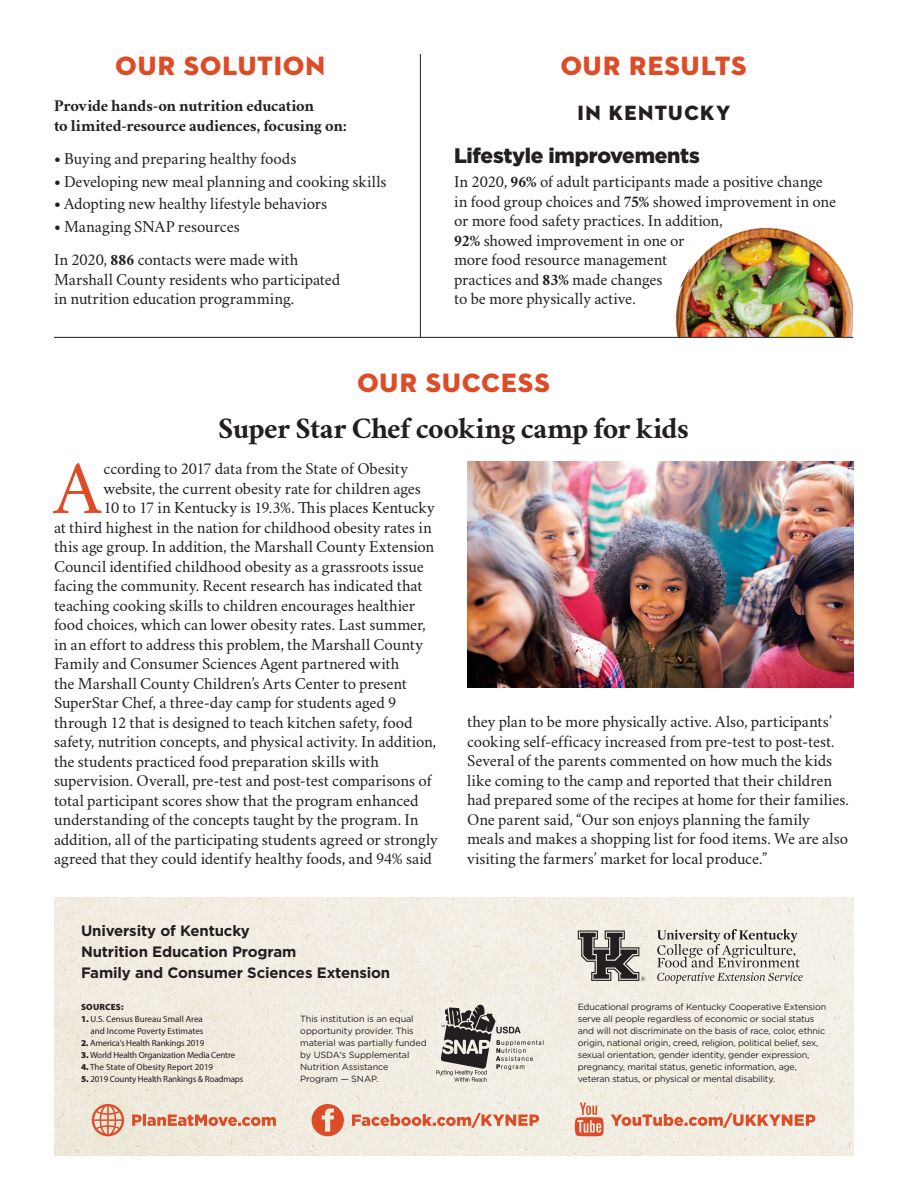
<style>
.page{position:relative;width:918px;height:1188px;background:#fff}
.page>*{position:absolute;margin:0;border:0;box-sizing:border-box;transform-origin:0 0}
.Body{font:75.45px "Crimson";color:#dc4c27}
.Headline{font:700 30px "Crimson";letter-spacing:-.02em;color:#231f20}
.Section_Heading{font:27px "Neutraface 2 Display Titling";letter-spacing:.04em;color:#dc4c27}
.Subhead{font:900 21px "Gotham";letter-spacing:-.015em;color:#231f20}
.Body_Front{font:21px "Neutraface 2 Display Titling";letter-spacing:.07em;color:#231f20}
.Body-2{font:16.5px/19.5px "Crimson";letter-spacing:-.01em;color:#231f20}
.Body_Front-2{font:16.5px/19.5px "Crimson";letter-spacing:-.01em;color:#231f20}
.Body_Front-3{font:700 16.5px/19.5px "Crimson";letter-spacing:-.01em;color:#231f20}
.Credit_box_heading{font:700 15px "Gotham";letter-spacing:-.01em;color:#231f20}
.t1{font:9px/12px "Gotham";letter-spacing:-.02em;color:#231f20}
.Sources{font:9px "Myriad Pro";letter-spacing:-.02em;color:#231f20}
.Sources-2{font:9px/12px "Myriad Pro";color:#231f20;text-align:right}
.Sources-3{font:900 9px "Myriad Pro";letter-spacing:.02em;color:#231f20}
.s1{font-weight:700}
.s2{font-weight:900}
</style>
<div class="page">
<img style="left:54px;top:897px;width:799px;height:259px">
<img style="left:671px;top:227px;width:182px;height:110px">
<hr style="left:420px;top:54px;width:1px;height:283px;background:#231f20">
<hr style="left:54px;top:337px;width:799px;height:1px;background:#231f20">
<svg style="left:578px;top:931px;width:67px;height:50px;background:#8c8883"></svg>
<svg style="left:657px;top:929px;width:146px;height:54px;background:#cdc9c1"></svg>
<svg style="left:436px;top:1005px;width:108px;height:77px;background:#b7b3ad"></svg>
<svg style="left:312px;top:1104px;width:32px;height:32px"></svg>
<svg style="left:352px;top:1113px;width:187px;height:15px;background:#e8ad98"></svg>
<svg style="left:132px;top:1114px;width:144px;height:12px;background:#e59a81"></svg>
<svg style="left:92px;top:1104px;width:32px;height:32px"></svg>
<svg style="left:611px;top:1113px;width:204px;height:15px;background:#e8ae99"></svg>
<svg style="left:575px;top:1103px;width:29px;height:33px"></svg>
<img style="left:467px;top:462px;width:386px;height:226px">
<p class="Section_Heading" style="left:115px;top:49px;width:211px">OUR SOLUTION</p>
<p class="Section_Heading" style="left:561px;top:49px;width:187px">OUR RESULTS</p>
<p class="Body_Front-3" style="left:54px;top:96px;width:295px">Provide hands-on nutrition education<br>to limited-resource audiences, focusing on:</p>
<p class="Body_Front-2" style="left:54px;top:148px;width:244px"><span class="s1">•</span> Buying and preparing healthy foods</p>
<p class="Body_Front-2" style="left:54px;top:170px;width:334px"><span class="s1">•</span> Developing new meal planning and cooking skills</p>
<p class="Body_Front-2" style="left:54px;top:193px;width:275px"><span class="s1">•</span> Adopting new healthy lifestyle behaviors</p>
<p class="Body_Front-2" style="left:54px;top:216px;width:187px"><span class="s1">•</span> Managing SNAP resources</p>
<p class="Body_Front-2" style="left:54px;top:249px;width:288px">In 2020, <span class="s1">886</span> contacts were made with<br>Marshall County residents who participated in nutrition education programming.</p>
<p class="Body_Front" style="left:577px;top:99px;width:154px">IN KENTUCKY</p>
<p class="Subhead" style="left:454px;top:141px;width:247px">Lifestyle improvements</p>
<p class="Body_Front-2" style="left:454px;top:171px;width:384px">In 2020, <span class="s1">96%</span> of adult participants made a positive change in food group choices and <span class="s1">75%</span> showed improvement in one or more food safety practices. In addition,<br><span class="s1">92%</span> showed improvement in one or<br>more food resource management<br>practices and <span class="s1">83%</span> made changes<br>to be more physically active.</p>
<p class="Section_Heading" style="left:357px;top:366px;width:194px">OUR SUCCESS</p>
<p class="Headline" style="left:218px;top:406px;width:472px">Super Star Chef cooking camp for kids</p>
<p class="Body" style="left:54px;top:437px;width:49px">A</p>
<p class="Body-2" style="left:104px;top:458px;width:306px">ccording to 2017 data from the State of Obesity</p>
<p class="Body-2" style="left:104px;top:477px;width:319px">website, the current obesity rate for children ages</p>
<p class="Body-2" style="left:104px;top:497px;width:333px">10 to 17 in Kentucky is 19.3%. This places Kentucky</p>
<p class="Body-2" style="left:54px;top:516px;width:379px">at third highest in the nation for childhood obesity rates in</p>
<p class="Body-2" style="left:54px;top:536px;width:382px">this age group. In addition, the Marshall County Extension</p>
<p class="Body-2" style="left:54px;top:555px;width:371px">Council identified childhood obesity as a grassroots issue</p>
<p class="Body-2" style="left:54px;top:575px;width:370px">facing the community. Recent research has indicated that</p>
<p class="Body-2" style="left:54px;top:594px;width:363px">teaching cooking skills to children encourages healthier</p>
<p class="Body-2" style="left:54px;top:614px;width:373px">food choices, which can lower obesity rates. Last summer,</p>
<p class="Body-2" style="left:54px;top:633px;width:371px">in an effort to address this problem, the Marshall County</p>
<p class="Body-2" style="left:54px;top:653px;width:347px">Family and Consumer Sciences Agent partnered with</p>
<p class="Body-2" style="left:54px;top:672px;width:355px">the Marshall County Children’s Arts Center to present</p>
<p class="Body-2" style="left:54px;top:692px;width:344px">SuperStar Chef, a three-day camp for students aged 9</p>
<p class="Body-2" style="left:54px;top:711px;width:360px">through 12 that is designed to teach kitchen safety, food</p>
<p class="Body-2" style="left:54px;top:731px;width:384px">safety, nutrition concepts, and physical activity. In addition,</p>
<p class="Body-2" style="left:54px;top:750px;width:327px">the students practiced food preparation skills with</p>
<p class="Body-2" style="left:54px;top:770px;width:379px">supervision. Overall, pre-test and post-test comparisons of</p>
<p class="Body-2" style="left:54px;top:789px;width:366px">total participant scores show that the program enhanced</p>
<p class="Body-2" style="left:54px;top:809px;width:366px">understanding of the concepts taught by the program. In</p>
<p class="Body-2" style="left:54px;top:828px;width:385px">addition, all of the participating students agreed or strongly</p>
<p class="Body-2" style="left:54px;top:848px;width:380px">agreed that they could identify healthy foods, and 94% said</p>
<p class="Credit_box_heading" style="left:81px;top:921px;width:170px">University of Kentucky</p>
<p class="Credit_box_heading" style="left:81px;top:942px;width:217px">Nutrition Education Program</p>
<p class="Credit_box_heading" style="left:81px;top:963px;width:311px">Family and Consumer Sciences Extension</p>
<p class="t1" style="left:300px;top:1013px;width:128px">This institution is an equal opportunity provider. This material was partially funded by USDA's Supplemental<br>Nutrition Assistance<br>Program — SNAP.</p>
<p class="Sources-3" style="left:81px;top:1002px;width:44px">SOURCES:</p>
<p class="Sources-2" style="left:81px;top:1013px;width:124px"><span class="s2">1.</span> U.S. Census Bureau Small Area and Income Poverty Estimates</p>
<p class="Sources" style="left:81px;top:1038px;width:125px"><span class="s2">2.</span> America's Health Rankings 2019</p>
<p class="Sources" style="left:81px;top:1050px;width:156px"><span class="s2">3.</span> World Health Organization Media Centre</p>
<p class="Sources-2" style="left:81px;top:1061px;width:134px"><span class="s2">4.</span> The State of Obesity Report 2019</p>
<p class="Sources" style="left:81px;top:1074px;width:164px"><span class="s2">5.</span> 2019 County Health Rankings &amp; Roadmaps</p>
<p class="Body-2" style="left:467px;top:711px;width:383px">they plan to be more physically active. Also, participants’ cooking self-efficacy increased from pre-test to post-test.<br>Several of the parents commented on how much the kids like coming to the camp and reported that their children had prepared some of the recipes at home for their families.<br>One parent said, “Our son enjoys planning the family meals and makes a shopping list for food items. We are also visiting the farmers’ market for local produce.”</p>
<p class="t1" style="left:578px;top:1001px;width:250px">Educational programs of Kentucky Cooperative Extension serve all people regardless of economic or social status and will not discriminate on the basis of race, color, ethnic origin, national origin, creed, religion, political belief, sex, sexual orientation, gender identity, gender expression, pregnancy, marital status, genetic information, age, veteran status, or physical or mental disability.</p>
</div>
